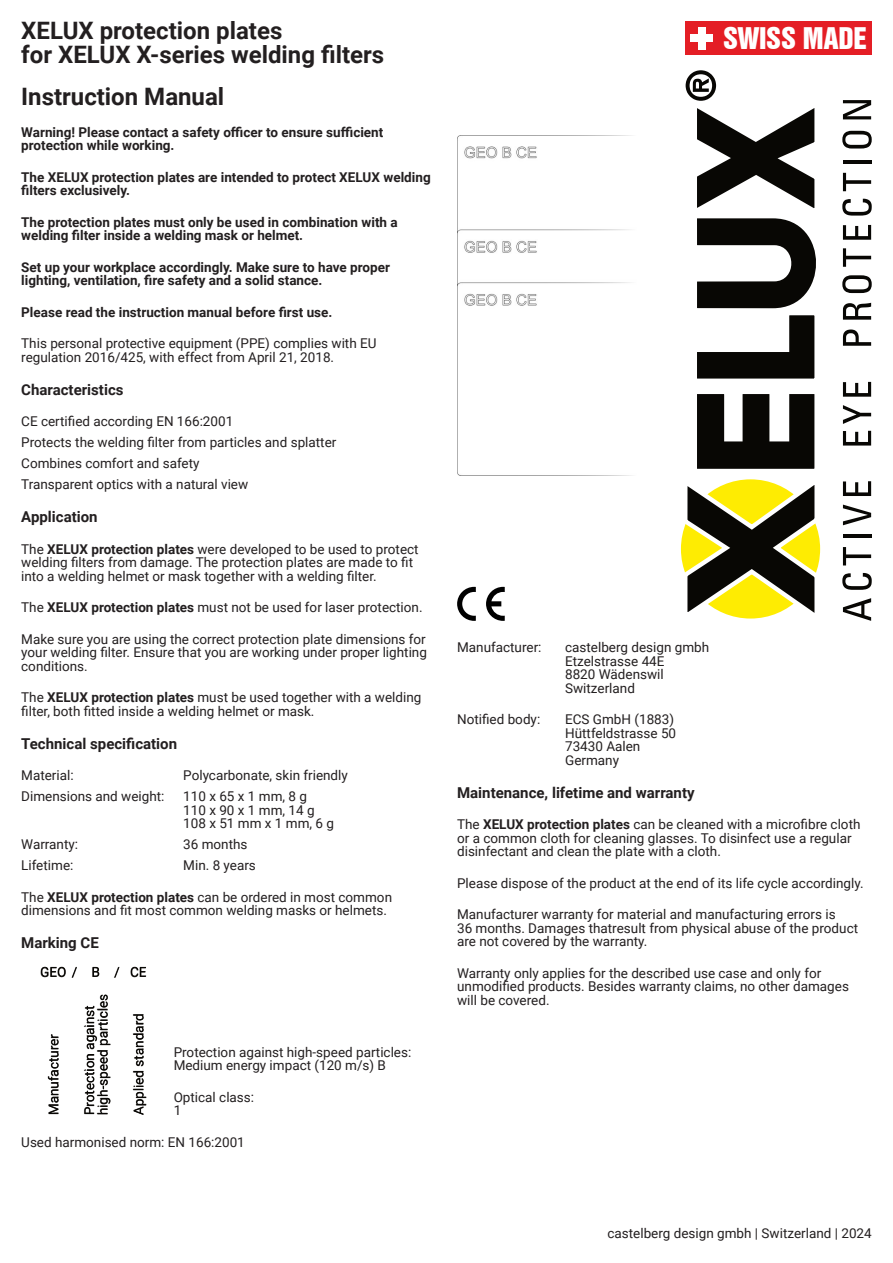
<style>
.page{position:relative;width:893px;height:1263px;background:#fff}
.page>*{position:absolute;margin:0;border:0;box-sizing:border-box;transform-origin:0 0}
.t1{font:27.45px "Swiss 921 BT Regular A";color:#fff}
.t2{font:700 24px/24px "Roboto";color:#231f20}
.t3{font:700 15px "Roboto";color:#231f20}
.t4{font:13.5px/13.5px "Roboto";color:#231f20}
.t5{font:700 13.5px/13.5px "Roboto";color:#231f20}
.t6{font:13.5px/13.5px "Roboto";color:#181412}
.s1{font-weight:700}
</style>
<div class="page">
<img style="left:457px;top:135px;width:175px;height:340px">
<svg style="left:41px;top:967px;width:25px;height:10px"></svg>
<svg style="left:72px;top:967px;width:5px;height:10px"></svg>
<svg style="left:93px;top:967px;width:6px;height:9px"></svg>
<svg style="left:114px;top:967px;width:5px;height:10px"></svg>
<svg style="left:131px;top:967px;width:15px;height:10px"></svg>
<svg style="left:48px;top:1034px;width:10px;height:80px"></svg>
<svg style="left:85px;top:995px;width:25px;height:119px"></svg>
<svg style="left:133px;top:1014px;width:13px;height:101px"></svg>
<svg style="left:681px;top:70px;width:191px;height:551px"></svg>
<div style="left:685px;top:21px;width:33px;height:34px;background:#e41e25"></div>
<div style="left:718px;top:21px;width:154px;height:34px;background:#e41e25"></div>
<div style="left:698px;top:40px;width:7px;height:9px;background:#fff"></div>
<div style="left:698px;top:34px;width:7px;height:8px;background:#fff"></div>
<div style="left:690px;top:34px;width:9px;height:8px;background:#fff"></div>
<div style="left:704px;top:34px;width:9px;height:8px;background:#fff"></div>
<div style="left:698px;top:27px;width:7px;height:8px;background:#fff"></div>
<svg style="left:457px;top:587px;width:19px;height:34px"></svg>
<svg style="left:486px;top:587px;width:19px;height:34px"></svg>
<h2 class="t2" style="left:21px;top:21px;width:364px">XELUX protection plates<br>for XELUX X-series welding filters</h2>
<h2 class="t2" style="left:21px;top:87px;width:205px">Instruction Manual</h2>
<p class="t5" style="left:21px;top:127px;width:364px">Warning! Please contact a safety officer to ensure sufficient protection while working.</p>
<p class="t5" style="left:21px;top:172px;width:411px">The XELUX protection plates are intended to protect XELUX welding filters exclusively.</p>
<p class="t5" style="left:21px;top:217px;width:378px">The protection plates must only be used in combination with a welding filter inside a welding mask or helmet.</p>
<p class="t5" style="left:21px;top:262px;width:370px">Set up your workplace accordingly. Make sure to have proper lighting, ventilation, fire safety and a solid stance.</p>
<p class="t5" style="left:21px;top:307px;width:313px">Please read the instruction manual before first use.</p>
<p class="t4" style="left:21px;top:338px;width:357px">This personal protective equipment (PPE) complies with EU regulation 2016/425, with effect from April 21, 2018.</p>
<p class="t3" style="left:21px;top:384px;width:104px">Characteristics</p>
<p class="t4" style="left:21px;top:412px;width:317px;line-height:21px">CE certified according EN 166:2001<br>Protects the welding filter from particles and splatter Combines comfort and safety<br>Transparent optics with a natural view</p>
<p class="t3" style="left:21px;top:511px;width:78px">Application</p>
<p class="t4" style="left:21px;top:544px;width:399px">The <span class="s1">XELUX protection plates</span> were developed to be used to protect welding filters from damage. The protection plates are made to fit into a welding helmet or mask together with a welding filter.</p>
<p class="t4" style="left:21px;top:602px;width:403px">The <span class="s1">XELUX protection plates</span> must not be used for laser protection.</p>
<p class="t4" style="left:21px;top:634px;width:407px;text-align:justify">Make sure you are using the correct protection plate dimensions for your welding filter. Ensure that you are working under proper lighting conditions.</p>
<p class="t4" style="left:21px;top:692px;width:402px">The <span class="s1">XELUX protection plates</span> must be used together with a welding filter, both fitted inside a welding helmet or mask.</p>
<p class="t3" style="left:21px;top:738px;width:157px">Technical specification</p>
<p class="t4" style="left:21px;top:770px;width:54px">Material:</p>
<p class="t4" style="left:183px;top:770px;width:166px">Polycarbonate, skin friendly</p>
<p class="t4" style="left:21px;top:791px;width:145px">Dimensions and weight:</p>
<p class="t4" style="left:183px;top:791px;width:152px">110 x 65 x 1 mm, 8 g<br>110 x 90 x 1 mm, 14 g<br>108 x 51 mm x 1 mm, 6 g</p>
<p class="t4" style="left:21px;top:839px;width:58px">Warranty:</p>
<p class="t4" style="left:183px;top:839px;width:66px">36 months</p>
<p class="t4" style="left:21px;top:860px;width:54px">Lifetime:</p>
<p class="t4" style="left:183px;top:860px;width:74px">Min. 8 years</p>
<p class="t4" style="left:21px;top:892px;width:372px">The <span class="s1">XELUX protection plates</span> can be ordered in most common dimensions and fit most common welding masks or helmets.</p>
<p class="t3" style="left:21px;top:937px;width:79px">Marking CE</p>
<p class="t6" style="left:40px;top:966px;width:108px">GEO/ B / CE</p>
<p class="t6" style="left:48px;top:1115px;width:83px;rotate:-90deg">Manufacturer</p>
<p class="t6" style="left:84px;top:1115px;width:123px;rotate:-90deg">Protection against high-speed particles</p>
<p class="t6" style="left:133px;top:1115px;width:103px;rotate:-90deg">Applied standard</p>
<p class="t4" style="left:174px;top:1046px;width:239px">Protection against high-speed particles:<br>Medium energy impact (120 m/s) B</p>
<p class="t4" style="left:174px;top:1091px;width:82px">Optical class:<br>1</p>
<p class="t4" style="left:21px;top:1136px;width:225px">Used harmonised norm: EN 166:2001</p>
<h1 class="t1" style="left:723px;top:28px;width:145px">SWISS MADE</h1>
<p class="t4" style="left:457px;top:642px;width:86px">Manufacturer:</p>
<p class="t4" style="left:565px;top:642px;width:146px">castelberg design gmbh<br>Etzelstrasse 44E<br>8820 Wädenswil<br>Switzerland</p>
<p class="t4" style="left:457px;top:714px;width:85px">Notified body:</p>
<p class="t4" style="left:565px;top:714px;width:113px">ECS GmbH (1883)<br>Hüttfeldstrasse 50<br>73430 Aalen<br>Germany</p>
<p class="t3" style="left:457px;top:786px;width:239px">Maintenance, lifetime and warranty</p>
<p class="t4" style="left:457px;top:819px;width:405px">The <span class="s1">XELUX protection plates</span> can be cleaned with a microfibre cloth or a common cloth for cleaning glasses. To disinfect use a regular disinfectant and clean the plate with a cloth.</p>
<p class="t4" style="left:457px;top:878px;width:408px">Please dispose of the product at the end of its life cycle accordingly.</p>
<p class="t4" style="left:457px;top:909px;width:403px">Manufacturer warranty for material and manufacturing errors is<br>36 months. Damages thatresult from physical abuse of the product are not covered by the warranty.</p>
<p class="t4" style="left:457px;top:968px;width:393px">Warranty only applies for the described use case and only for unmodified products. Besides warranty claims, no other damages will be covered.</p>
<p class="t4" style="left:607px;top:1228px;width:266px">castelberg design gmbh | Switzerland | 2024</p>
</div>
